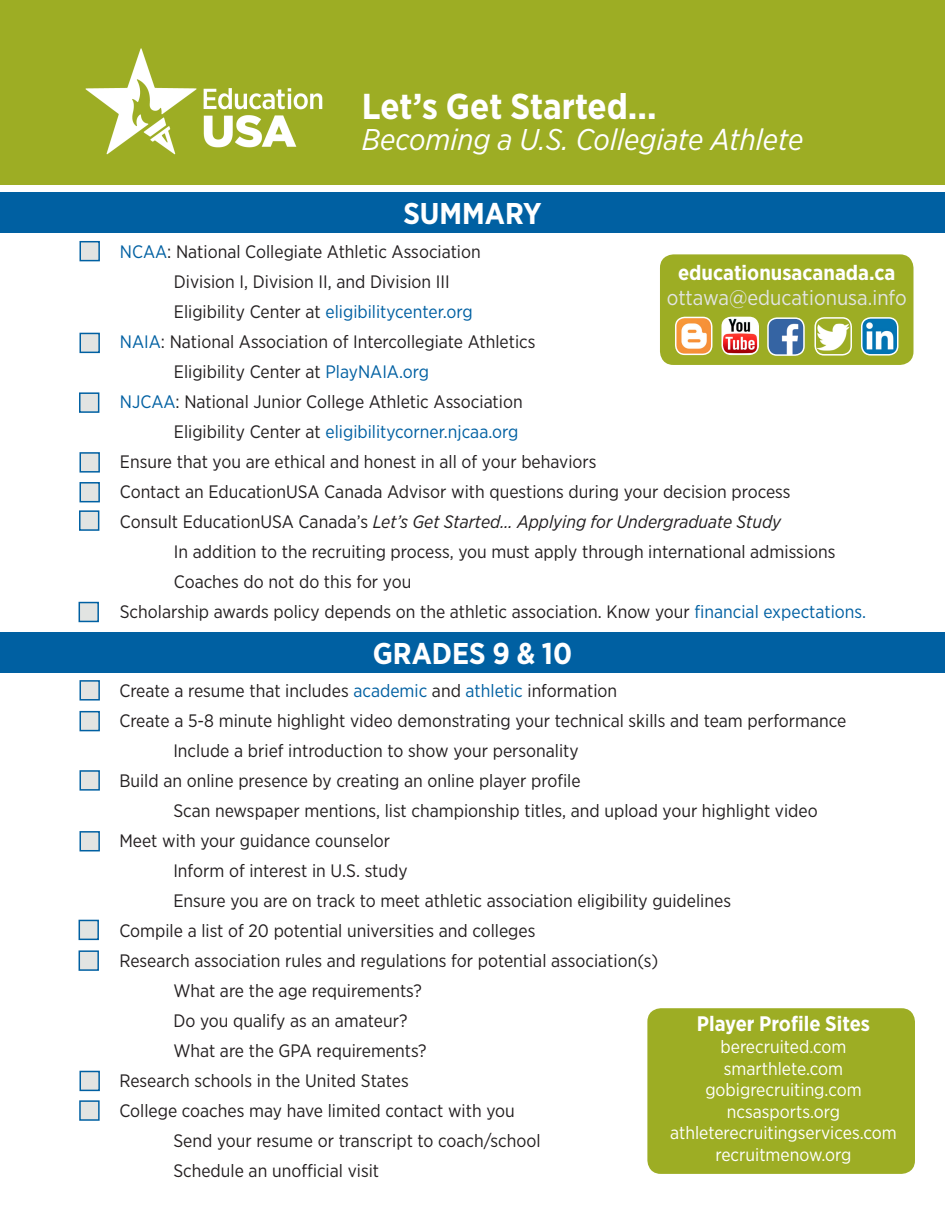
<style>
.page{position:relative;width:945px;height:1215px;background:#fff}
.page>*{position:absolute;margin:0;border:0;box-sizing:border-box;transform-origin:0 0}
.t1{font:700 36px "Gotham Narrow";color:#fff}
.t2{font:italic 30px "Gotham Narrow";color:#fff}
.t3{font:700 30px "Gotham Narrow";color:#fff}
.t4{font:700 21px "Gotham Narrow";color:#fff}
.t5{font:21px "Gotham Narrow";color:#e2e4e2}
.t6{font:18px "Gotham Narrow";color:#231f20}
.t7{font:18px "Gotham Narrow";color:#fff}
.t8{font:18px "Gotham Narrow";color:#0060a2}
.t9{font:italic 18px "Gotham Narrow";color:#231f20}
.s1{color:#0060a2}
.s2{color:#231f20}
.s3{font-style:normal}
</style>
<div class="page">
<div style="left:0;top:0;width:945px;height:185px;background:#9dad24"></div>
<img style="left:85px;top:48px;width:238px;height:107px">
<div style="left:0;top:632px;width:945px;height:41px;background:#0060a2"></div>
<div style="left:660px;top:254px;width:254px;height:111px;background:#9dad24;border-radius:14px"></div>
<div style="left:647px;top:1008px;width:268px;height:166px;background:#9dad24;border-radius:14px"></div>
<div style="left:0;top:192px;width:945px;height:41px;background:#0060a2"></div>
<div style="left:80px;top:241px;width:20px;height:20px;background:#e2e4e2;border:2px solid #0060a2"></div>
<div style="left:80px;top:333px;width:20px;height:20px;background:#e2e4e2;border:2px solid #0060a2"></div>
<div style="left:79px;top:392px;width:20px;height:21px;background:#e2e4e2;border:2px solid #0060a2"></div>
<div style="left:80px;top:452px;width:20px;height:21px;background:#e2e4e2;border:2px solid #0060a2"></div>
<div style="left:80px;top:680px;width:20px;height:21px;background:#e2e4e2;border:2px solid #0060a2"></div>
<div style="left:80px;top:711px;width:20px;height:20px;background:#e2e4e2;border:2px solid #0060a2"></div>
<div style="left:80px;top:770px;width:20px;height:21px;background:#e2e4e2;border:2px solid #0060a2"></div>
<div style="left:80px;top:1071px;width:20px;height:20px;background:#e2e4e2;border:2px solid #0060a2"></div>
<div style="left:80px;top:482px;width:20px;height:20px;background:#e2e4e2;border:2px solid #0060a2"></div>
<div style="left:80px;top:831px;width:20px;height:20px;background:#e2e4e2;border:2px solid #0060a2"></div>
<div style="left:79px;top:920px;width:20px;height:20px;background:#e2e4e2;border:2px solid #0060a2"></div>
<div style="left:79px;top:950px;width:20px;height:21px;background:#e2e4e2;border:2px solid #0060a2"></div>
<div style="left:79px;top:510px;width:20px;height:21px;background:#e2e4e2;border:2px solid #0060a2"></div>
<div style="left:79px;top:602px;width:20px;height:20px;background:#e2e4e2;border:2px solid #0060a2"></div>
<img style="left:770px;top:320px;width:32px;height:33px">
<div style="left:767px;top:317px;width:38px;height:39px;border:2px solid #fff;border-radius:9px"></div>
<img style="left:676px;top:317px;width:36px;height:37px">
<div style="left:675px;top:317px;width:37px;height:38px;border:2px solid #fff;border-radius:9px"></div>
<img style="left:723px;top:317px;width:35px;height:37px">
<div style="left:721px;top:317px;width:38px;height:38px;border:2px solid #fff;border-radius:9px"></div>
<img style="left:817px;top:324px;width:32px;height:27px">
<div style="left:814px;top:317px;width:38px;height:39px;border:2px solid #fff;border-radius:9px"></div>
<img style="left:863px;top:318px;width:35px;height:36px">
<div style="left:861px;top:317px;width:37px;height:39px;border:2px solid #fff;border-radius:9px"></div>
<div style="left:79px;top:1100px;width:21px;height:21px;background:#e2e4e2;border:2px solid #0060a2"></div>
<p class="t1" style="left:362px;top:83px;width:296px">Let’s Get Started...</p>
<p class="t2" style="left:362px;top:121px;width:443px">Becoming a U.S. Collegiate Athlete</p>
<p class="t3" style="left:403px;top:194px;width:140px">SUMMARY</p>
<p class="t6" style="left:120px;top:241px;width:363px"><span class="s1">NCAA</span>: National Collegiate Athletic Association</p>
<p class="t6" style="left:174px;top:271px;width:277px">Division I, Division II, and Division III</p>
<p class="t8" style="left:174px;top:301px;width:300px"><span class="s2">Eligibility Center at</span> eligibilitycenter.org</p>
<p class="t6" style="left:120px;top:331px;width:417px"><span class="s1">NAIA</span>: National Association of Intercollegiate Athletics</p>
<p class="t6" style="left:174px;top:361px;width:257px">Eligibility Center at <span class="s1">PlayNAIA.org</span></p>
<p class="t6" style="left:120px;top:391px;width:404px"><span class="s1">NJCAA</span>: National Junior College Athletic Association</p>
<p class="t8" style="left:174px;top:421px;width:346px"><span class="s2">Eligibility Center at</span> eligibilitycorner.njcaa.org</p>
<p class="t6" style="left:120px;top:451px;width:478px">Ensure that you are ethical and honest in all of your behaviors</p>
<p class="t6" style="left:120px;top:481px;width:672px">Contact an EducationUSA Canada Advisor with questions during your decision process</p>
<p class="t9" style="left:120px;top:511px;width:663px"><span class="s3">Consult EducationUSA Canada’s</span> Let’s Get Started... Applying for Undergraduate Study</p>
<p class="t6" style="left:174px;top:541px;width:663px">In addition to the recruiting process, you must apply through international admissions</p>
<p class="t6" style="left:174px;top:571px;width:239px">Coaches do not do this for you</p>
<p class="t6" style="left:120px;top:601px;width:748px">Scholarship awards policy depends on the athletic association. Know your <span class="s1">financial expectations.</span></p>
<p class="t4" style="left:678px;top:259px;width:219px">educationusacanada.ca</p>
<p class="t5" style="left:667px;top:285px;width:242px">ottawa@educationusa.info</p>
<p class="t3" style="left:373px;top:634px;width:201px">GRADES 9 &amp; 10</p>
<p class="t6" style="left:119px;top:680px;width:499px">Create a resume that includes <span class="s1">academic</span> and <span class="s1">athletic</span> information</p>
<p class="t6" style="left:119px;top:710px;width:729px">Create a 5-8 minute highlight video demonstrating your technical skills and team performance</p>
<p class="t6" style="left:173px;top:740px;width:407px">Include a brief introduction to show your personality</p>
<p class="t6" style="left:119px;top:770px;width:463px">Build an online presence by creating an online player profile</p>
<p class="t6" style="left:173px;top:800px;width:646px">Scan newspaper mentions, list championship titles, and upload your highlight video</p>
<p class="t6" style="left:119px;top:830px;width:272px">Meet with your guidance counselor</p>
<p class="t6" style="left:173px;top:860px;width:236px">Inform of interest in U.S. study</p>
<p class="t6" style="left:173px;top:890px;width:559px">Ensure you are on track to meet athletic association eligibility guidelines</p>
<p class="t6" style="left:119px;top:920px;width:418px">Compile a list of 20 potential universities and colleges</p>
<p class="t6" style="left:119px;top:950px;width:540px">Research association rules and regulations for potential association(s)</p>
<p class="t6" style="left:173px;top:980px;width:250px">What are the age requirements?</p>
<p class="t6" style="left:173px;top:1010px;width:236px">Do you qualify as an amateur?</p>
<p class="t6" style="left:173px;top:1040px;width:255px">What are the GPA requirements?</p>
<p class="t6" style="left:119px;top:1070px;width:291px">Research schools in the United States</p>
<p class="t6" style="left:119px;top:1100px;width:397px">College coaches may have limited contact with you</p>
<p class="t6" style="left:173px;top:1130px;width:369px">Send your resume or transcript to coach/school</p>
<p class="t6" style="left:173px;top:1160px;width:207px">Schedule an unofficial visit</p>
<p class="t4" style="left:697px;top:1011px;width:175px">Player Profile Sites</p>
<p class="t7" style="left:721px;top:1035px;width:127px">berecruited.com</p>
<p class="t7" style="left:724px;top:1057px;width:121px">smarthlete.com</p>
<p class="t7" style="left:705px;top:1079px;width:158px">gobigrecruiting.com</p>
<p class="t7" style="left:727px;top:1100px;width:115px">ncsasports.org</p>
<p class="t7" style="left:670px;top:1122px;width:228px">athleterecruitingservices.com</p>
<p class="t7" style="left:715px;top:1143px;width:138px">recruitmenow.org</p>
</div>
